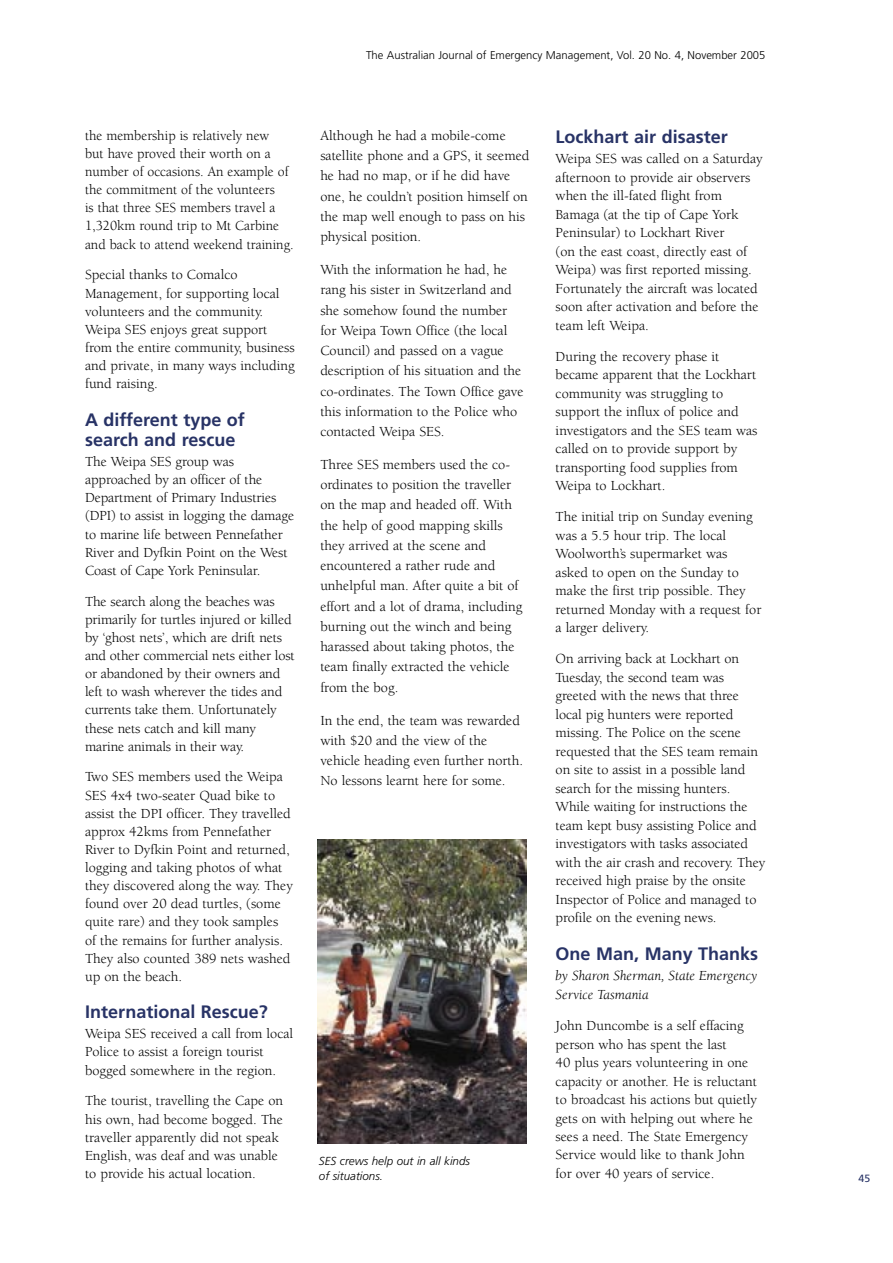
<style>
.page{position:relative;width:893px;height:1263px;background:#fff}
.page>*{position:absolute;margin:0;border:0;box-sizing:border-box;transform-origin:0 0}
.t1{font:700 18px/20.4px "Frutiger";color:#283366}
.body{font:14.25px/18.1px "Berkeley";color:#000}
.Body_no{font:14.25px/18.5px "Berkeley";color:#000}
.Body_no-2{font:italic 14.25px/18.5px "Berkeley";color:#000}
.captions{font:italic 300 11.7px/15px "Frutiger";color:#000}
.t2{font:300 11.25px "Frutiger";color:#000}
.t3{font:10.5px "Frutiger";color:#283366}
</style>
<div class="page">
<img style="left:317px;top:840px;width:209px;height:303px">
<p class="t2" style="left:366px;top:49px;width:401px">The Australian Journal of Emergency Management, Vol. 20 No. 4, November 2005</p>
<p class="body" style="left:85px;top:127px;width:210px">the membership is relatively new<br>but have proved their worth on a number of occasions. An example of the commitment of the volunteers<br>is that three SES members travel a 1,320km round trip to Mt Carbine and back to attend weekend training.</p>
<p class="body" style="left:85px;top:266px;width:211px">Special thanks to Comalco<br>Management, for supporting local volunteers and the community.<br>Weipa SES enjoys great support from the entire community, business and private, in many ways including fund raising.</p>
<p class="t1" style="left:85px;top:409px;width:161px">A different type of search and rescue</p>
<p class="Body_no" style="left:85px;top:453px;width:211px">The Weipa SES group was approached by an officer of the<br>Department of Primary Industries (DPI) to assist in logging the damage to marine life between Pennefather<br>River and Dyfkin Point on the West<br>Coast of Cape York Peninsular.</p>
<p class="body" style="left:85px;top:592px;width:211px">The search along the beaches was primarily for turtles injured or killed by ‘ghost nets’, which are drift nets and other commercial nets either lost or abandoned by their owners and left to wash wherever the tides and currents take them. Unfortunately these nets catch and kill many marine animals in their way.</p>
<p class="body" style="left:85px;top:768px;width:209px">Two SES members used the Weipa<br>SES 4x4 two-seater Quad bike to assist the DPI officer. They travelled approx 42kms from Pennefather<br>River to Dyfkin Point and returned, logging and taking photos of what they discovered along the way. They found over 20 dead turtles, (some quite rare) and they took samples of the remains for further analysis.<br>They also counted 389 nets washed up on the beach.</p>
<p class="t1" style="left:85px;top:1002px;width:184px">International Rescue?</p>
<p class="Body_no" style="left:85px;top:1025px;width:210px">Weipa SES received a call from local<br>Police to assist a foreign tourist bogged somewhere in the region.</p>
<p class="body" style="left:85px;top:1092px;width:200px">The tourist, travelling the Cape on his own, had become bogged. The traveller apparently did not speak English, was deaf and was unable to provide his actual location.</p>
<p class="body" style="left:320px;top:126px;width:211px;line-height:20.2px">Although he had a mobile-come satellite phone and a GPS, it seemed he had no map, or if he did have one, he couldn’t position himself on the map well enough to pass on his physical position.</p>
<p class="body" style="left:320px;top:260px;width:205px;line-height:20.2px">With the information he had, he rang his sister in Switzerland and she somehow found the number for Weipa Town Office (the local<br>Council) and passed on a vague description of his situation and the co-ordinates. The Town Office gave this information to the Police who contacted Weipa SES.</p>
<p class="body" style="left:320px;top:455px;width:204px;line-height:20.2px">Three SES members used the co&shy;ordinates to position the traveller on the map and headed off. With the help of good mapping skills they arrived at the scene and encountered a rather rude and unhelpful man. After quite a bit of effort and a lot of drama, including burning out the winch and being harassed about taking photos, the team finally extracted the vehicle from the bog.</p>
<p class="body" style="left:320px;top:710px;width:204px;line-height:20.2px">In the end, the team was rewarded with $20 and the view of the vehicle heading even further north.<br>No lessons learnt here for some.</p>
<p class="captions" style="left:319px;top:1153px;width:153px">SES crews help out in all kinds of situations.</p>
<p class="t1" style="left:556px;top:126px;width:174px">Lockhart air disaster</p>
<p class="Body_no" style="left:556px;top:150px;width:209px">Weipa SES was called on a Saturday afternoon to provide air observers when the ill-fated flight from<br>Bamaga (at the tip of Cape York<br>Peninsular) to Lockhart River<br>(on the east coast, directly east of<br>Weipa) was first reported missing.<br>Fortunately the aircraft was located soon after activation and before the team left Weipa.</p>
<p class="body" style="left:556px;top:347px;width:203px">During the recovery phase it became apparent that the Lockhart community was struggling to support the influx of police and investigators and the SES team was called on to provide support by transporting food supplies from<br>Weipa to Lockhart.</p>
<p class="body" style="left:556px;top:508px;width:207px">The initial trip on Sunday evening was a 5.5 hour trip. The local<br>Woolworth’s supermarket was asked to open on the Sunday to make the first trip possible. They returned Monday with a request for a larger delivery.</p>
<p class="body" style="left:556px;top:650px;width:211px">On arriving back at Lockhart on Tuesday, the second team was greeted with the news that three local pig hunters were reported missing. The Police on the scene requested that the SES team remain on site to assist in a possible land search for the missing hunters.<br>While waiting for instructions the team kept busy assisting Police and investigators with tasks associated with the air crash and recovery. They received high praise by the onsite Inspector of Police and managed to profile on the evening news.</p>
<p class="t1" style="left:556px;top:943px;width:204px">One Man, Many Thanks</p>
<p class="Body_no-2" style="left:556px;top:967px;width:203px">by Sharon Sherman, State Emergency<br>Service Tasmania</p>
<p class="body" style="left:556px;top:1017px;width:203px">John Duncombe is a self effacing person who has spent the last<br>40 plus years volunteering in one capacity or another. He is reluctant to broadcast his actions but quietly gets on with helping out where he sees a need. The State Emergency<br>Service would like to thank John for over 40 years of service.</p>
<p class="t3" style="left:858px;top:1172px;width:13px">45</p>
</div>
